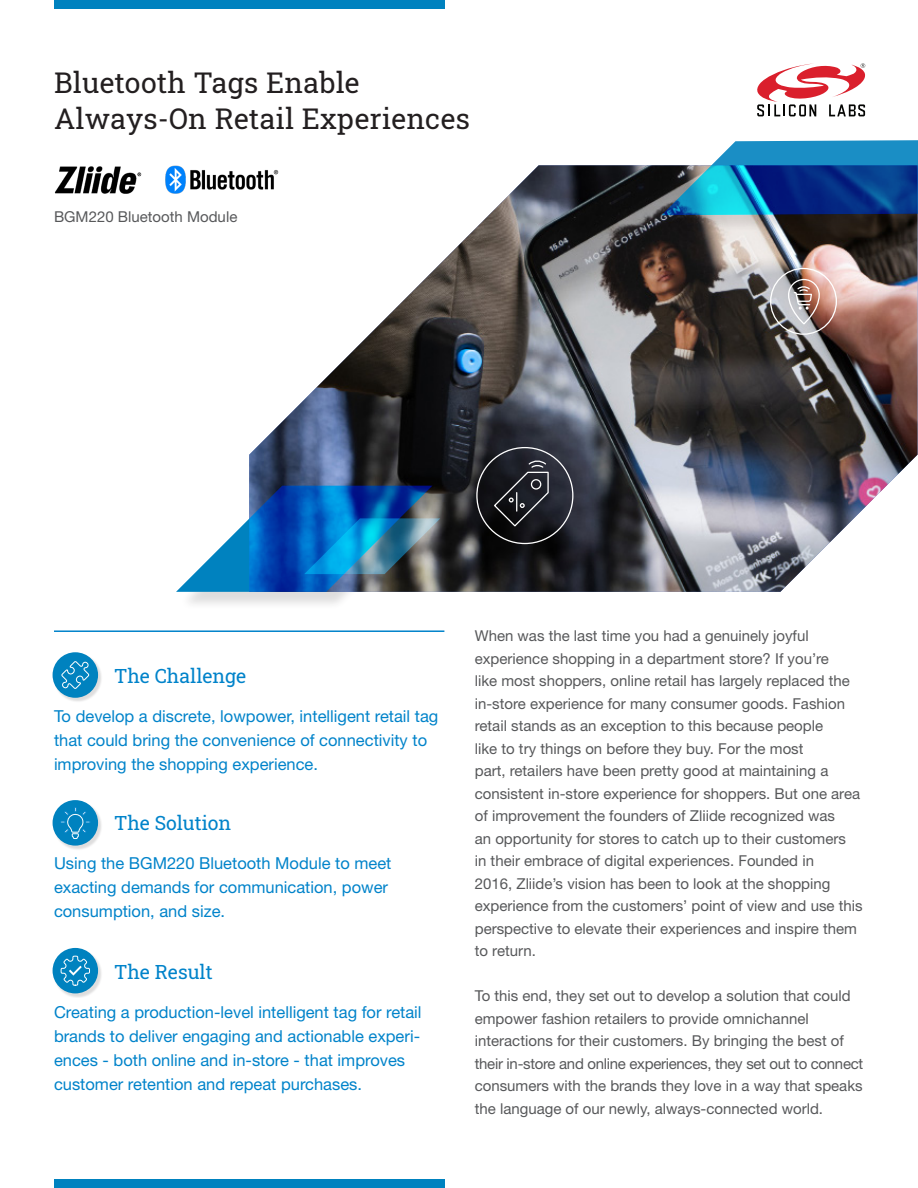
<style>
.page{position:relative;width:918px;height:1188px;background:#fff}
.page>*{position:absolute;margin:0;border:0;box-sizing:border-box;transform-origin:0 0}
.t1{font:28.5px "Roboto Slab";letter-spacing:.01em;color:#231f20}
.t2{font:19.5px "Roboto Slab";color:#0083ca}
.t3{font:16.5px/24px "Helvetica Neue LT Std";color:#0083ca}
.t4{font:15px/22.5px "Helvetica Neue LT Std";color:#57585a;text-align:justify}
</style>
<div class="page">
<div style="left:54px;top:0;width:390px;height:9px;background:#0082bf"></div>
<div style="left:54px;top:1179px;width:390px;height:9px;background:#0082bf"></div>
<img style="left:249px;top:165px;width:669px;height:427px">
<div style="left:665px;top:142px;width:253px;height:92px;background:#231f20;opacity:.15"></div>
<svg style="left:662px;top:140px;width:256px;height:75px;background:#2872aa"></svg>
<svg style="left:757px;top:63px;width:109px;height:53px"></svg>
<div style="left:54px;top:653px;width:49px;height:49px;background:#231f20;opacity:.15"></div>
<div style="left:53px;top:652px;width:45px;height:46px;background:#0082bf;border-radius:50%"></div>
<hr style="left:54px;top:630px;width:390px;height:2px;background:#0083ca">
<svg style="left:61px;top:661px;width:28px;height:28px"></svg>
<div style="left:54px;top:801px;width:49px;height:49px;background:#231f20;opacity:.15"></div>
<div style="left:53px;top:800px;width:45px;height:46px;background:#0082bf;border-radius:50%"></div>
<svg style="left:60px;top:807px;width:30px;height:32px"></svg>
<div style="left:54px;top:949px;width:49px;height:49px;background:#231f20;opacity:.15"></div>
<div style="left:53px;top:948px;width:45px;height:45px;background:#0082bf;border-radius:50%"></div>
<svg style="left:60px;top:955px;width:30px;height:31px"></svg>
<div style="left:180px;top:488px;width:270px;height:122px;background:#231f20;opacity:.15"></div>
<svg style="left:176px;top:486px;width:264px;height:106px"></svg>
<svg style="left:476px;top:446px;width:98px;height:99px;background:#2c2d34"></svg>
<img style="left:769px;top:267px;width:69px;height:68px">
<img style="left:165px;top:165px;width:114px;height:38px">
<img style="left:54px;top:166px;width:87px;height:28px">
<p class="t1" style="left:54px;top:63px;width:307px">Bluetooth Tags Enable</p>
<p class="t1" style="left:54px;top:99px;width:418px">Always-On Retail Experiences</p>
<p class="t4" style="left:54px;top:205px;width:185px">BGM220 Bluetooth Module</p>
<p class="t2" style="left:114px;top:663px;width:134px">The Challenge</p>
<p class="t3" style="left:54px;top:704px;width:386px">To develop a discrete, lowpower, intelligent retail tag</p>
<p class="t3" style="left:54px;top:728px;width:375px">that could bring the convenience of connectivity to</p>
<p class="t3" style="left:54px;top:752px;width:266px">improving the shopping experience.</p>
<p class="t2" style="left:114px;top:810px;width:119px">The Solution</p>
<p class="t3" style="left:54px;top:851px;width:339px">Using the BGM220 Bluetooth Module to meet</p>
<p class="t3" style="left:54px;top:875px;width:336px">exacting demands for communication, power consumption, and size.</p>
<p class="t2" style="left:114px;top:958px;width:100px">The Result</p>
<p class="t3" style="left:54px;top:1000px;width:369px">Creating a production-level intelligent tag for retail</p>
<p class="t3" style="left:54px;top:1024px;width:368px">brands to deliver engaging and actionable experi&shy;ences - both online and in-store - that improves</p>
<p class="t3" style="left:54px;top:1072px;width:310px">customer retention and repeat purchases.</p>
<p class="t4" style="left:475px;top:624px;width:335px">When was the last time you had a genuinely joyful</p>
<p class="t4" style="left:475px;top:647px;width:356px">experience shopping in a department store? If you’re</p>
<p class="t4" style="left:475px;top:669px;width:377px">like most shoppers, online retail has largely replaced the</p>
<p class="t4" style="left:475px;top:692px;width:372px">in-store experience for many consumer goods. Fashion</p>
<p class="t4" style="left:475px;top:714px;width:350px">retail stands as an exception to this because people</p>
<p class="t4" style="left:475px;top:737px;width:330px">like to try things on before they buy. For the most</p>
<p class="t4" style="left:475px;top:759px;width:355px">part, retailers have been pretty good at maintaining a</p>
<p class="t4" style="left:475px;top:782px;width:387px">consistent in-store experience for shoppers. But one area</p>
<p class="t4" style="left:475px;top:804px;width:362px">of improvement the founders of Zliide recognized was</p>
<p class="t4" style="left:475px;top:827px;width:373px">an opportunity for stores to catch up to their customers</p>
<p class="t4" style="left:475px;top:849px;width:341px">in their embrace of digital experiences. Founded in</p>
<p class="t4" style="left:475px;top:872px;width:357px">2016, Zliide’s vision has been to look at the shopping</p>
<p class="t4" style="left:475px;top:894px;width:389px">experience from the customers’ point of view and use this</p>
<p class="t4" style="left:475px;top:917px;width:384px">perspective to elevate their experiences and inspire them</p>
<p class="t4" style="left:475px;top:939px;width:63px">to return.</p>
<p class="t4" style="left:475px;top:984px;width:377px">To this end, they set out to develop a solution that could</p>
<p class="t4" style="left:475px;top:1007px;width:335px">empower fashion retailers to provide omnichannel</p>
<p class="t4" style="left:475px;top:1029px;width:371px">interactions for their customers. By bringing the best of</p>
<p class="t4" style="left:475px;top:1052px;width:390px">their in-store and online experiences, they set out to connect consumers with the brands they love in a way that speaks the language of our newly, always-connected world.</p>
</div>
